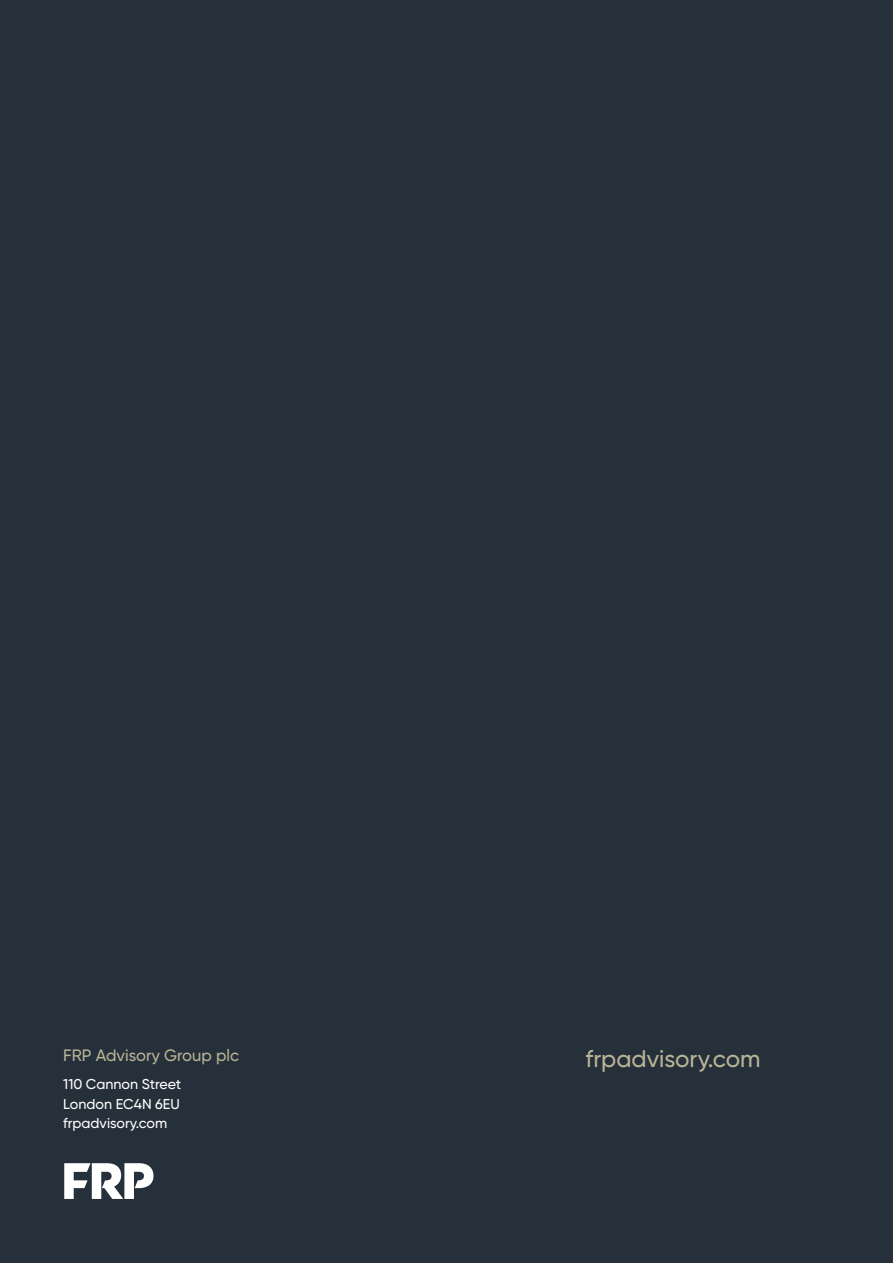
<style>
.page{position:relative;width:893px;height:1263px;background:#25303b}
.page>*{position:absolute;margin:0;border:0;box-sizing:border-box;transform-origin:0 0}
.t1{font:500 24px "Gilroy";color:#b8b495}
.t2{font:500 16.5px "Gilroy";color:#b8b495}
.t3{font:500 14.25px/19.5px "Gilroy";color:#fff;text-align:justify}
</style>
<div class="page">
<svg style="left:64px;top:1163px;width:89px;height:36px"></svg>
<p class="t2" style="left:63px;top:1048px;width:177px">FRP Advisory Group plc</p>
<p class="t3" style="left:63px;top:1075px;width:119px">110 Cannon Street London EC4N 6EU frpadvisory.com</p>
<h1 class="t1" style="left:586px;top:1048px;width:176px">frpadvisory.com</h1>
</div>
